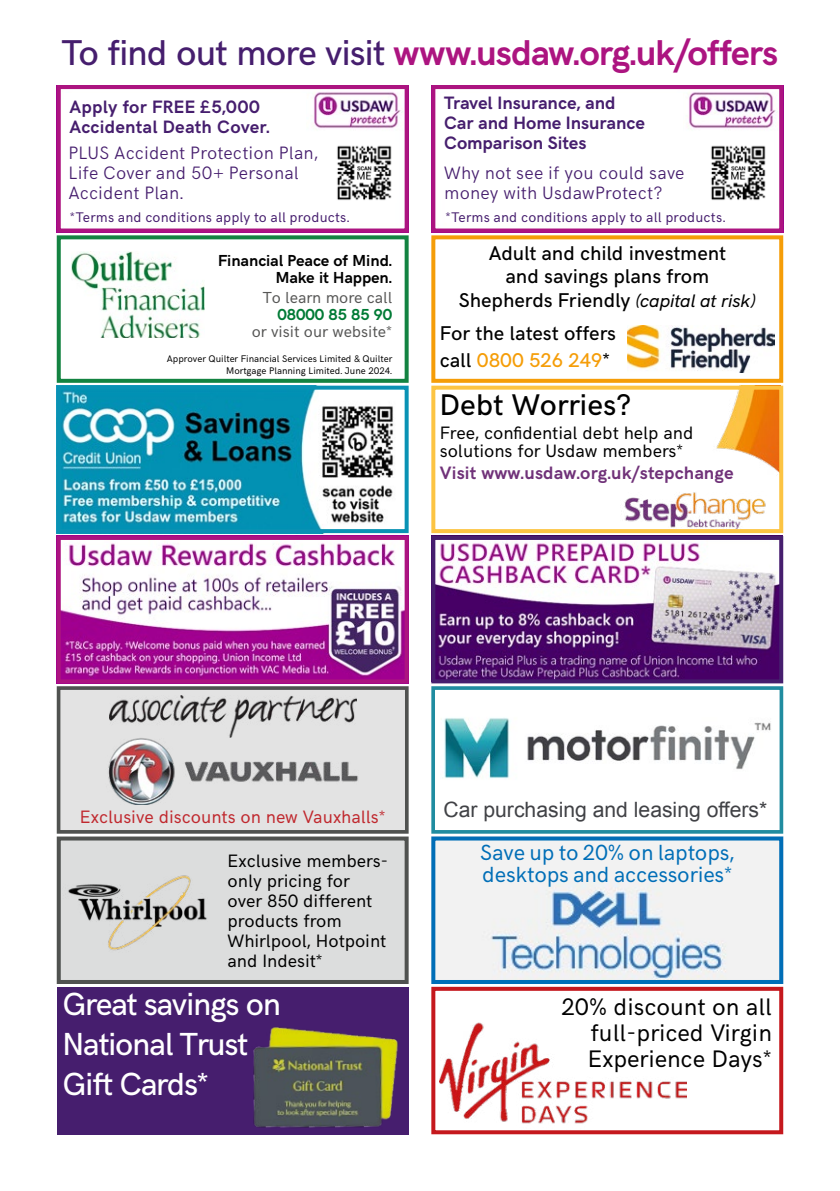
<style>
.page{position:relative;width:840px;height:1191px;background:#fff}
.page>*{position:absolute;margin:0;border:0;box-sizing:border-box;transform-origin:0 0}
.t1{font:700 36px "HK Grotesk";letter-spacing:-.03em;color:#ac1480}
.t2{font:500 32px/40px "HK Grotesk";letter-spacing:-.04em;color:#fff}
.t3{font:500 30px "HK Grotesk";color:#000}
.t4{font:24px/26px "HK Grotesk";color:#000;text-align:justify}
.t5{font:22px/22px "HK Grotesk";letter-spacing:-.005em;color:#006eb7}
.t6{font:21.2px "Arial";color:#414246}
.t7{font:500 20px/23.6px "HK Grotesk";color:#000;text-align:center}
.t8{font:18px/20px "HK Grotesk";color:#000}
.t9{font:300 18px/20px "HK Grotesk";letter-spacing:.01em;color:#461e6e}
.t10{font:700 18px/20px "HK Grotesk";letter-spacing:.005em;color:#461e6e}
.t11{font:18px "HK Grotesk";color:#c0282e}
.t12{font:700 18px "HK Grotesk";letter-spacing:.01em;color:#703279}
.t13{font:700 16px/17.2px "HK Grotesk";color:#000;text-align:right}
.t14{font:16px "HK Grotesk";color:#575756}
.t15{font:700 16px "HK Grotesk";color:#007a35}
.t16{font:14px "HK Grotesk";letter-spacing:.01em;color:#461e6e}
.t17{font:9.6px/11.6px "HK Grotesk";color:#000;text-align:right}
.s1{font-weight:500;color:#461e6e}
.s2{font-style:italic;font-size:18px}
.s3{color:#f59d08}
</style>
<div class="page">
<div style="left:431px;top:686px;width:351px;height:147px;background:#fff;border:4px solid #208ca0"></div>
<div style="left:57px;top:235px;width:351px;height:148px;border:4px solid #138341"></div>
<img style="left:62px;top:391px;width:332px;height:137px">
<div style="left:57px;top:386px;width:351px;height:147px;border:4px solid #0992b4"></div>
<div style="left:431px;top:235px;width:351px;height:148px;background:#fff;border:4px solid #f59d08"></div>
<img style="left:627px;top:325px;width:147px;height:47px">
<img style="left:624px;top:391px;width:153px;height:137px">
<div style="left:431px;top:386px;width:351px;height:147px;border:4px solid #fcc443"></div>
<div style="left:57px;top:686px;width:351px;height:147px;background:#e3e3e3;border:4px solid #505250"></div>
<img style="left:108px;top:737px;width:250px;height:67px">
<img style="left:109px;top:695px;width:247px;height:42px">
<div style="left:57px;top:836px;width:351px;height:148px;background:#dcdddd;border:4px solid #505250"></div>
<img style="left:436px;top:841px;width:341px;height:138px">
<div style="left:431px;top:836px;width:351px;height:148px;border:4px solid #006eb7"></div>
<img style="left:439px;top:1022px;width:247px;height:102px">
<div style="left:431px;top:986px;width:351px;height:148px;border:4px solid #c5181d"></div>
<img style="left:62px;top:543px;width:341px;height:135px">
<div style="left:57px;top:536px;width:351px;height:147px;border:4px solid #ac1480"></div>
<img style="left:436px;top:542px;width:341px;height:136px">
<div style="left:431px;top:536px;width:351px;height:147px;border:4px solid #461e6e"></div>
<img style="left:313px;top:91px;width:90px;height:38px">
<div style="left:57px;top:85px;width:351px;height:147px;border:4px solid #ac1480"></div>
<img style="left:688px;top:91px;width:89px;height:38px">
<div style="left:431px;top:85px;width:351px;height:147px;border:4px solid #ac1480"></div>
<img style="left:443px;top:718px;width:328px;height:61px">
<img style="left:63px;top:838px;width:149px;height:146px">
<img style="left:72px;top:252px;width:132px;height:85px">
<div style="left:57px;top:986px;width:351px;height:148px;background:#461e6e"></div>
<img style="left:253px;top:1027px;width:146px;height:101px">
<img style="left:711px;top:145px;width:55px;height:55px">
<img style="left:337px;top:145px;width:55px;height:55px">
<h1 class="t1" style="left:62px;top:26px;width:717px"><span class="s1">To find out more visit</span> www.usdaw.org.uk/offers</h1>
<p class="t10" style="left:69px;top:96px;width:201px">Apply for FREE £5,000<br>Accidental Death Cover.</p>
<p class="t9" style="left:68px;top:141px;width:251px">PLUS Accident Protection Plan,<br>Life Cover and 50+ Personal<br>Accident Plan.</p>
<p class="t10" style="left:444px;top:91px;width:202px">Travel Insurance, and<br>Car and Home Insurance<br>Comparison Sites</p>
<p class="t9" style="left:444px;top:161px;width:242px">Why not see if you could save money with UsdawProtect?</p>
<p class="t16" style="left:70px;top:207px;width:281px">*Terms and conditions apply to all products.</p>
<p class="t16" style="left:445px;top:207px;width:281px">*Terms and conditions apply to all products.</p>
<p class="t13" style="left:218px;top:250px;width:175px">Financial Peace of Mind.<br>Make it Happen.</p>
<p class="t14" style="left:262px;top:285px;width:131px">To learn more call</p>
<p class="t15" style="left:277px;top:302px;width:116px">08000 85 85 90</p>
<p class="t14" style="left:251px;top:320px;width:142px">or visit our website*</p>
<p class="t17" style="left:167px;top:352px;width:227px">Approver Quilter Financial Services Limited &amp; Quilter<br>Mortgage Planning Limited. June 2024.</p>
<p class="t7" style="left:458px;top:239px;width:298px">Adult and child investment<br>and savings plans from<br>Shepherds Friendly <span class="s2">(capital at risk)</span></p>
<p class="t7" style="left:439px;top:317px;width:177px;line-height:27.2px;text-align:left">For the latest offers call <span class="s3">0800 526 249</span>*</p>
<h3 class="t3" style="left:439px;top:382px;width:193px">Debt Worries?</h3>
<p class="t8" style="left:439px;top:422px;width:255px;line-height:18.2px">Free, confidential debt help and solutions for Usdaw members*</p>
<p class="t12" style="left:439px;top:459px;width:295px">Visit www.usdaw.org.uk/stepchange</p>
<p class="t6" style="left:443px;top:795px;width:325px">Car purchasing and leasing offers*</p>
<p class="t11" style="left:80px;top:803px;width:307px">Exclusive discounts on new Vauxhalls*</p>
<p class="t8" style="left:227px;top:849px;width:162px">Exclusive members&shy;only pricing for over 850 different products from<br>Whirlpool, Hotpoint and Indesit*</p>
<p class="t5" style="left:480px;top:840px;width:255px">Save up to 20% on laptops, desktops and accessories*</p>
<h3 class="t4" style="left:587px;top:991px;width:185px;text-indent:-26px">20% discount on all full-priced Virgin Experience Days*</h3>
<h2 class="t2" style="left:62px;top:981px;width:220px">Great savings on<br>National Trust<br>Gift Cards*</h2>
</div>
